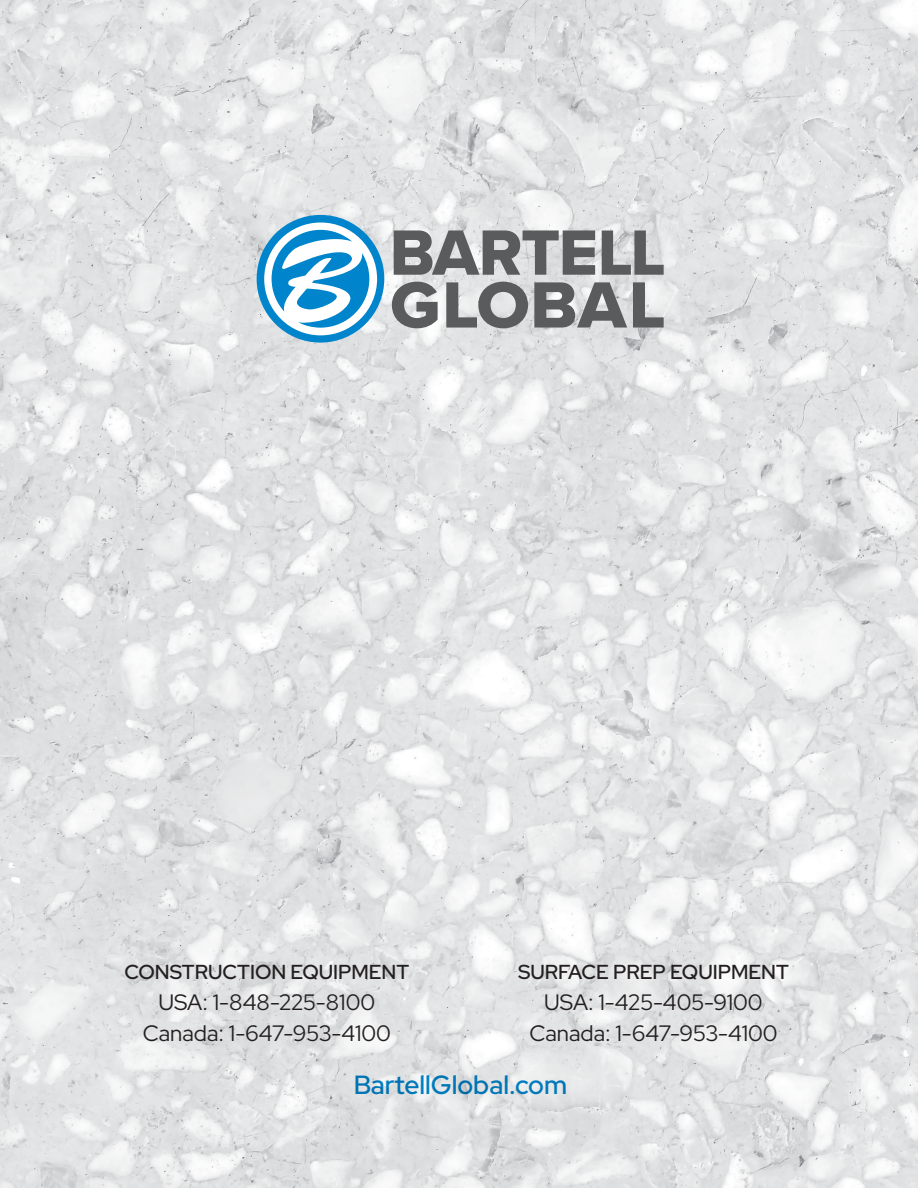
<style>
.page{position:relative;width:918px;height:1188px;background:#fff}
.page>*{position:absolute;margin:0;border:0;box-sizing:border-box;transform-origin:0 0}
.t1{font:500 26.25px "Red Hat Display";color:#0085cc}
.t2{font:22.2px "Red Hat Display";color:#231f20}
.t3{font:600 20.25px "Red Hat Display";color:#231f20}
</style>
<div class="page">
<img style="left:0;top:0;width:918px;height:1188px">
<div style="left:257px;top:215px;width:127px;height:128px;background:#0085cc;border-radius:50%"></div>
<svg style="left:264px;top:223px;width:113px;height:112px"></svg>
<svg style="left:392px;top:230px;width:272px;height:98px;background:#9b9d9e"></svg>
<p class="t3" style="left:518px;top:958px;width:272px">SURFACE PREP EQUIPMENT</p>
<p class="t2" style="left:544px;top:988px;width:220px">USA: 1-425-405-9100</p>
<p class="t2" style="left:529px;top:1019px;width:250px">Canada: 1-647-953-4100</p>
<p class="t1" style="left:353px;top:1068px;width:216px">BartellGlobal.com</p>
<p class="t3" style="left:124px;top:958px;width:286px">CONSTRUCTION EQUIPMENT</p>
<p class="t2" style="left:158px;top:988px;width:218px">USA: 1-848-225-8100</p>
<p class="t2" style="left:143px;top:1019px;width:250px">Canada: 1-647-953-4100</p>
</div>
